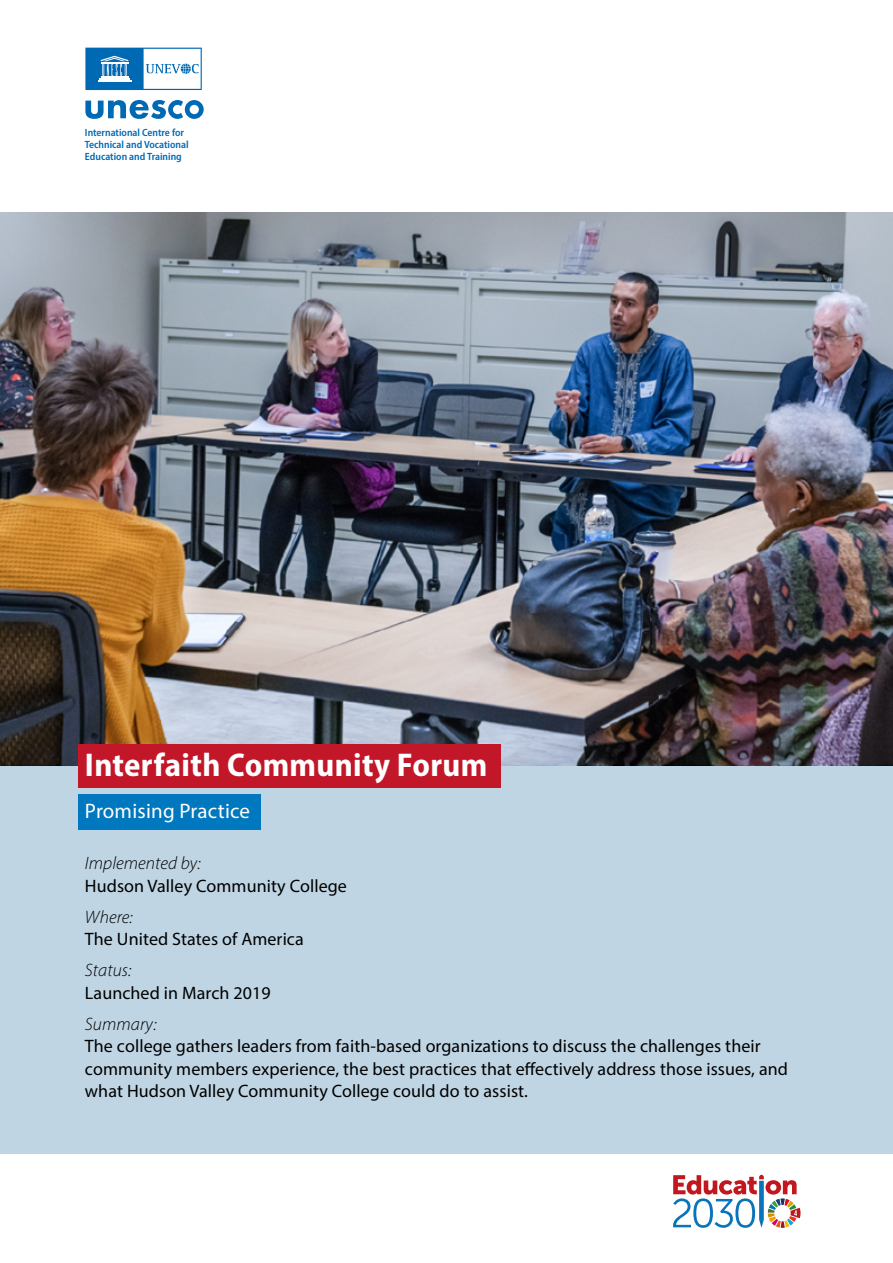
<style>
.page{position:relative;width:893px;height:1263px;background:#fff}
.page>*{position:absolute;margin:0;border:0;box-sizing:border-box;transform-origin:0 0}
.t1{font:700 semi-condensed 33px "Myriad Pro";letter-spacing:.01em;color:#fff}
.t2{font:21px "Myriad Pro";letter-spacing:.01em;color:#fff}
.t3{font:18px/22.5px "Myriad Pro";letter-spacing:.005em;color:#000}
.t4{font:italic 300 18px "Myriad Pro";letter-spacing:.005em;color:#000}
.t5{font:600 semi-condensed 10.5px/12.1px "Myriad Pro";color:#0069b4}
</style>
<div class="page">
<div style="left:0;top:592px;width:893px;height:561px;background:#bfd5e3"></div>
<img style="left:0;top:213px;width:893px;height:553px">
<div style="left:79px;top:744px;width:422px;height:44px;background:#c11728"></div>
<div style="left:79px;top:794px;width:182px;height:36px;background:#0078bf"></div>
<svg style="left:85px;top:100px;width:119px;height:19px"></svg>
<svg style="left:85px;top:48px;width:117px;height:42px"></svg>
<svg style="left:673px;top:1175px;width:127px;height:53px"></svg>
<p class="t5" style="left:85px;top:126px;width:105px">International Centre for<br>Technical and Vocational<br>Education and Training</p>
<h1 class="t1" style="left:85px;top:743px;width:404px">Interfaith Community Forum</h1>
<p class="t2" style="left:85px;top:798px;width:167px">Promising Practice</p>
<p class="t4" style="left:85px;top:852px;width:117px">Implemented by:</p>
<p class="t3" style="left:85px;top:874px;width:264px">Hudson Valley Community College</p>
<p class="t4" style="left:85px;top:906px;width:49px">Where:</p>
<p class="t3" style="left:85px;top:928px;width:220px">The United States of America</p>
<p class="t4" style="left:85px;top:959px;width:48px">Status:</p>
<p class="t3" style="left:85px;top:981px;width:187px">Launched in March 2019</p>
<p class="t4" style="left:85px;top:1013px;width:73px">Summary:</p>
<p class="t3" style="left:85px;top:1035px;width:705px">The college gathers leaders from faith-based organizations to discuss the challenges their community members experience, the best practices that effectively address those issues, and what Hudson Valley Community College could do to assist.</p>
</div>
